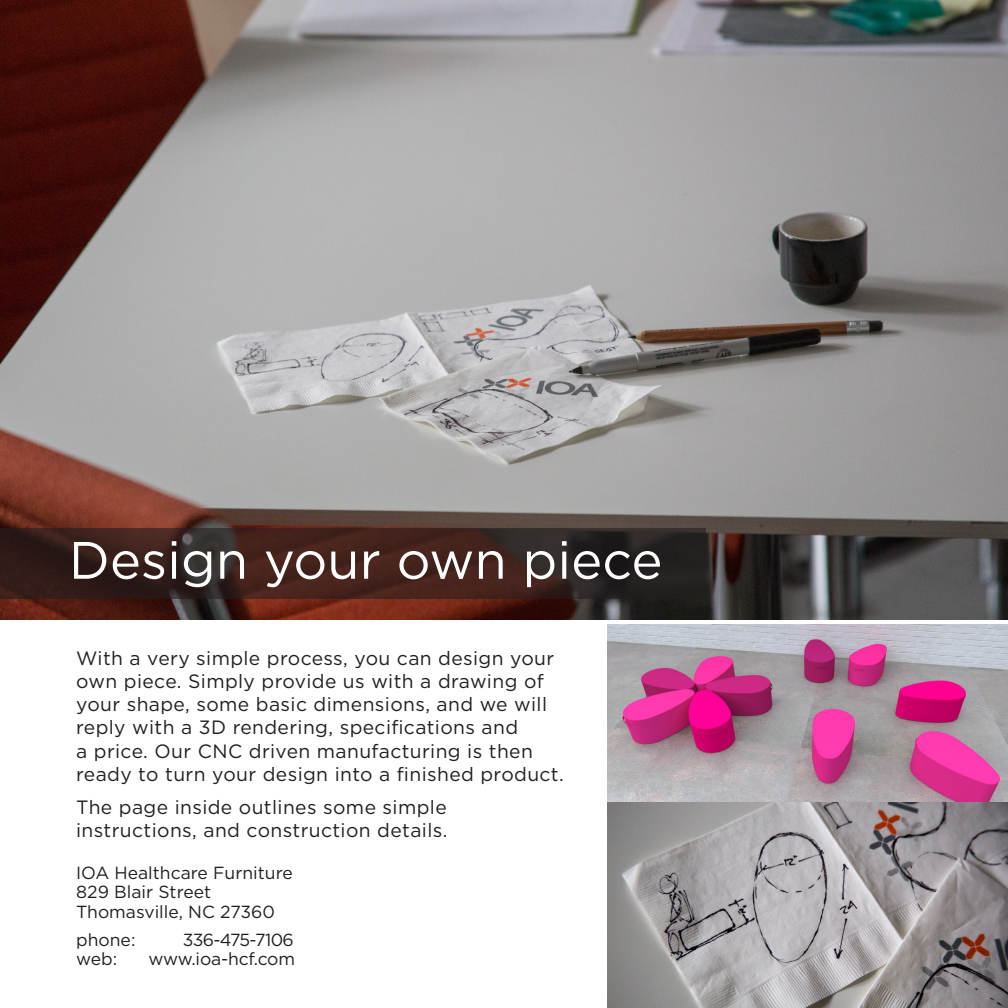
<style>
.page{position:relative;width:1008px;height:1008px;background:#fff}
.page>*{position:absolute;margin:0;border:0;box-sizing:border-box;transform-origin:0 0}
.t1{font:52.5px "Gotham";color:#fff}
.t2{font:19.25px/23.1px "Gotham";letter-spacing:.02em;color:#231f20}
.t3{font:17.5px "Gotham";color:#231f20}
.t4{font:17.5px "Gotham";letter-spacing:-.04em;color:#231f20}
</style>
<div class="page">
<img style="left:0;top:0;width:1008px;height:619px">
<svg style="left:0;top:528px;width:706px;height:70px;background:#37221e"></svg>
<img style="left:608px;top:625px;width:400px;height:383px">
<p class="t1" style="left:69px;top:527px;width:595px">Design your own piece</p>
<p class="t2" style="left:76px;top:646px;width:489px">With a very simple process, you can design your own piece. Simply provide us with a drawing of your shape, some basic dimensions, and we will reply with a 3D rendering, specifications and<br>a price. Our CNC driven manufacturing is then ready to turn your design into a finished product.</p>
<p class="t2" style="left:76px;top:796px;width:373px">The page inside outlines some simple instructions, and construction details.</p>
<p class="t3" style="left:76px;top:862px;width:218px">IOA Healthcare Furniture</p>
<p class="t3" style="left:76px;top:881px;width:137px">829 Blair Street</p>
<p class="t3" style="left:76px;top:900px;width:200px">Thomasville, NC 27360</p>
<p class="t3" style="left:76px;top:928px;width:61px">phone:</p>
<p class="t4" style="left:183px;top:928px;width:113px">336-475-7106</p>
<p class="t3" style="left:76px;top:947px;width:43px">web:</p>
<p class="t3" style="left:148px;top:947px;width:148px">www.ioa-hcf.com</p>
</div>
